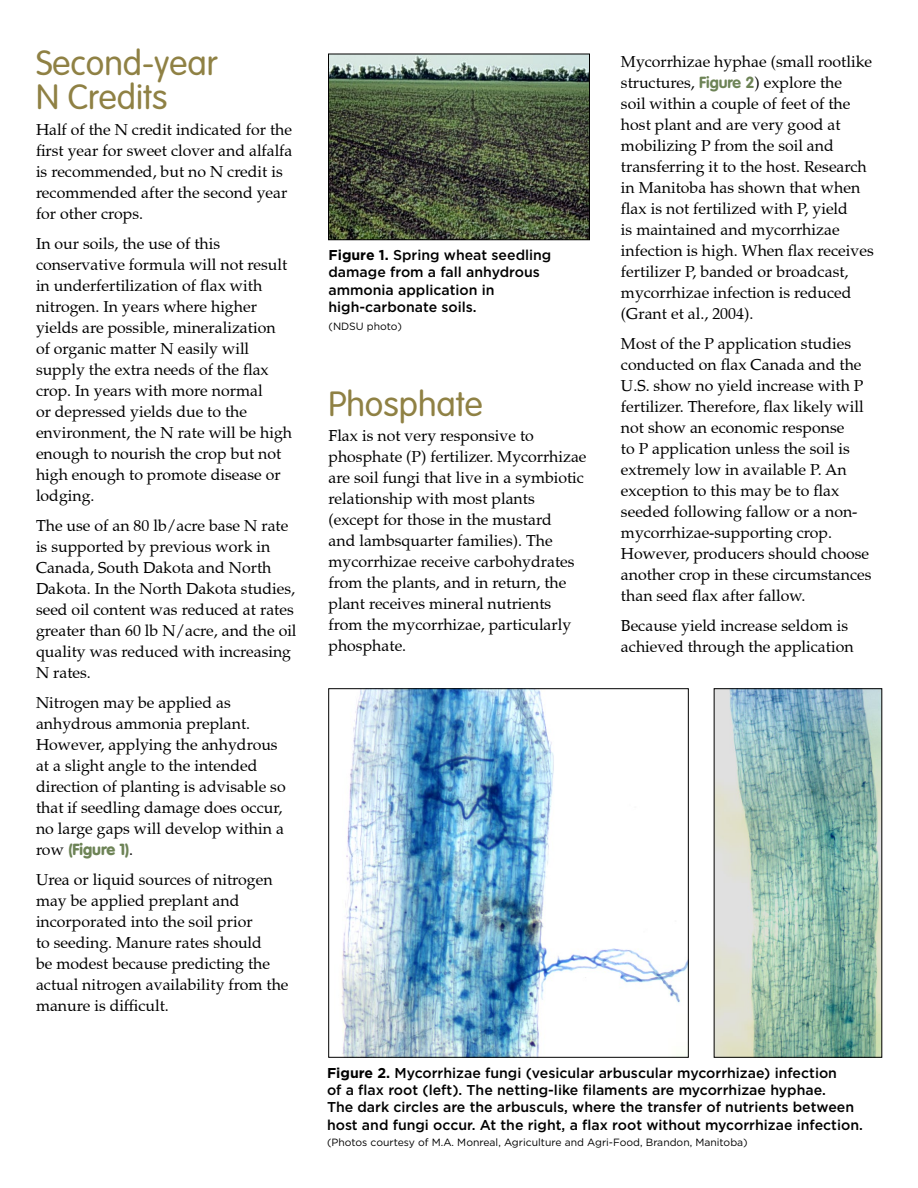
<style>
.page{position:relative;width:918px;height:1188px;background:#fff}
.page>*{position:absolute;margin:0;border:0;box-sizing:border-box;transform-origin:0 0}
.Subhead_1{font:300 34.5px/34.5px "VAG Rounded LT Pro";color:#8f8144}
.Body_text{font:15.9px/21px "Palatino LT Pro";color:#000}
.t1{font:500 14.25px/17.2px "Gotham";color:#000}
.t2{font:10.5px "Gotham";color:#000}
.s1{font-family:"VAG Rounded LT Pro";font-weight:900;color:#6d8356}
.s2{font-weight:700}
.s3{font-family:"VAG Rounded LT Pro";font-weight:700;color:#6d8356}
</style>
<div class="page">
<img style="left:330px;top:56px;width:258px;height:182px">
<div style="left:328px;top:54px;width:262px;height:186px;border:1px solid #000"></div>
<img style="left:341px;top:690px;width:346px;height:366px">
<div style="left:328px;top:688px;width:361px;height:370px;border:1px solid #000"></div>
<img style="left:716px;top:690px;width:164px;height:366px">
<div style="left:714px;top:688px;width:168px;height:370px;border:1px solid #000"></div>
<p class="Subhead_1" style="left:36px;top:46px;width:183px">Second-year<br>N Credits</p>
<p class="Body_text" style="left:36px;top:119px;width:258px">Half of the N credit indicated for the first year for sweet clover and alfalfa is recommended, but no N credit is recommended after the second year for other crops.</p>
<p class="Body_text" style="left:36px;top:233px;width:258px">In our soils, the use of this conservative formula will not result in underfertilization of flax with nitrogen. In years where higher yields are possible, mineralization of organic matter N easily will supply the extra needs of the flax crop. In years with more normal<br>or depressed yields due to the environment, the N rate will be high enough to nourish the crop but not high enough to promote disease or lodging.</p>
<p class="Body_text" style="left:36px;top:515px;width:262px">The use of an 80 lb/acre base N rate is supported by previous work in<br>Canada, South Dakota and North<br>Dakota. In the North Dakota studies, seed oil content was reduced at rates greater than 60 lb N/acre, and the oil quality was reduced with increasing<br>N rates.</p>
<p class="Body_text" style="left:36px;top:692px;width:251px">Nitrogen may be applied as anhydrous ammonia preplant.<br>However, applying the anhydrous at a slight angle to the intended direction of planting is advisable so that if seedling damage does occur, no large gaps will develop within a row <span class="s1">(Figure 1)</span>.</p>
<p class="Body_text" style="left:36px;top:869px;width:254px">Urea or liquid sources of nitrogen may be applied preplant and incorporated into the soil prior<br>to seeding. Manure rates should<br>be modest because predicting the actual nitrogen availability from the manure is difficult.</p>
<p class="t1" style="left:328px;top:246px;width:224px"><span class="s2">Figure 1.</span> Spring wheat seedling damage from a fall anhydrous ammonia application in high-carbonate soils.</p>
<p class="t2" style="left:328px;top:319px;width:75px">(NDSU photo)</p>
<p class="Subhead_1" style="left:328px;top:387px;width:156px">Phosphate</p>
<p class="Body_text" style="left:328px;top:426px;width:260px">Flax is not very responsive to phosphate (P) fertilizer. Mycorrhizae are soil fungi that live in a symbiotic relationship with most plants (except for those in the mustard<br>and lambsquarter families). The mycorrhizae receive carbohydrates from the plants, and in return, the plant receives mineral nutrients from the mycorrhizae, particularly phosphate.</p>
<p class="Body_text" style="left:621px;top:51px;width:254px">Mycorrhizae hyphae (small rootlike structures, <span class="s3">Figure 2</span>) explore the<br>soil within a couple of feet of the host plant and are very good at mobilizing P from the soil and transferring it to the host. Research in Manitoba has shown that when flax is not fertilized with P, yield<br>is maintained and mycorrhizae infection is high. When flax receives fertilizer P, banded or broadcast, mycorrhizae infection is reduced (Grant et al., 2004).</p>
<p class="Body_text" style="left:621px;top:333px;width:252px">Most of the P application studies conducted on flax Canada and the U.S. show no yield increase with P fertilizer. Therefore, flax likely will not show an economic response<br>to P application unless the soil is extremely low in available P. An exception to this may be to flax seeded following fallow or a non&shy;mycorrhizae-supporting crop.<br>However, producers should choose another crop in these circumstances than seed flax after fallow.</p>
<p class="Body_text" style="left:621px;top:615px;width:234px">Because yield increase seldom is achieved through the application</p>
<p class="t1" style="left:327px;top:1064px;width:537px"><span class="s2">Figure 2.</span> Mycorrhizae fungi (vesicular arbuscular mycorrhizae) infection<br>of a flax root (left). The netting-like filaments are mycorrhizae hyphae.<br>The dark circles are the arbusculs, where the transfer of nutrients between host and fungi occur. At the right, a flax root without mycorrhizae infection.</p>
<p class="t2" style="left:327px;top:1136px;width:422px">(Photos courtesy of M.A. Monreal, Agriculture and Agri-Food, Brandon, Manitoba)</p>
</div>
